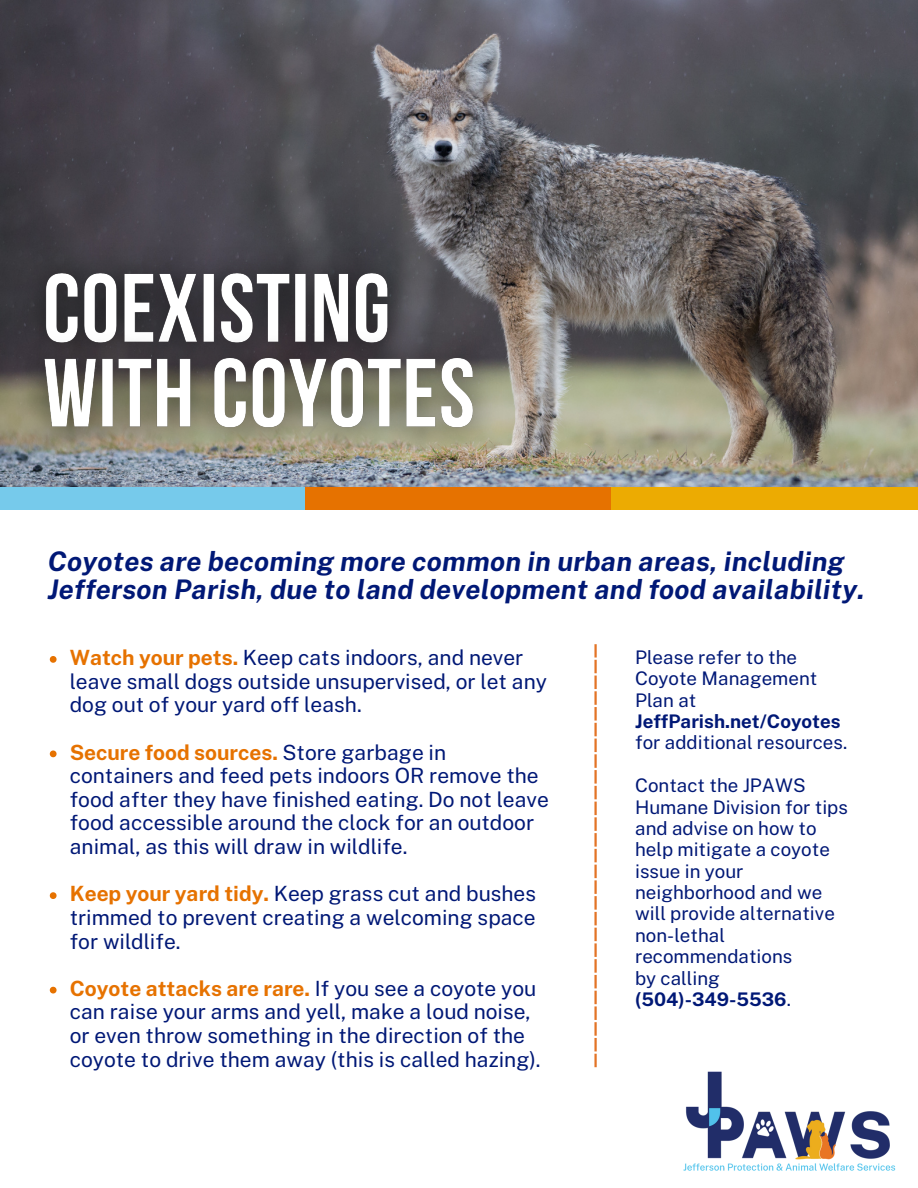
<style>
.page{position:relative;width:918px;height:1188px;background:#fff}
.page>*{position:absolute;margin:0;border:0;box-sizing:border-box;transform-origin:0 0}
.t1{font:italic 700 27px/28.2px "Public Sans";letter-spacing:.01em;color:#001876}
.t2{font:21px/23.7px "Public Sans";color:#001876}
.t3{font:18.75px/21.3px "Public Sans";color:#001876}
.t4{font:700 18.75px "Public Sans";color:#001876}
.s1{font-weight:700;color:#e67200}
.s2{font-weight:700}
.s3{font-weight:400}
</style>
<div class="page">
<img style="left:683px;top:1071px;width:213px;height:100px">
<svg style="left:594px;top:1038px;width:3px;height:29px"></svg>
<hr style="left:594px;top:1022px;width:3px;height:14px;background:#e37426">
<hr style="left:594px;top:1006px;width:3px;height:14px;background:#e37426">
<svg style="left:594px;top:975px;width:3px;height:29px"></svg>
<hr style="left:594px;top:959px;width:3px;height:14px;background:#e37426">
<hr style="left:594px;top:943px;width:3px;height:14px;background:#e37426">
<svg style="left:594px;top:912px;width:3px;height:29px"></svg>
<hr style="left:594px;top:896px;width:3px;height:14px;background:#e37426">
<hr style="left:594px;top:880px;width:3px;height:14px;background:#e37426">
<svg style="left:594px;top:849px;width:3px;height:29px"></svg>
<hr style="left:594px;top:833px;width:3px;height:14px;background:#e37426">
<hr style="left:594px;top:817px;width:3px;height:14px;background:#e37426">
<svg style="left:594px;top:786px;width:3px;height:29px"></svg>
<hr style="left:594px;top:770px;width:3px;height:14px;background:#e37426">
<hr style="left:594px;top:754px;width:3px;height:14px;background:#e37426">
<svg style="left:594px;top:723px;width:3px;height:29px"></svg>
<hr style="left:594px;top:707px;width:3px;height:14px;background:#e37426">
<hr style="left:594px;top:691px;width:3px;height:14px;background:#e37426">
<svg style="left:594px;top:660px;width:3px;height:29px"></svg>
<hr style="left:594px;top:644px;width:3px;height:14px;background:#e37426">
<div style="left:0;top:461px;width:306px;height:48px;background:#76caeb"></div>
<div style="left:306px;top:461px;width:306px;height:48px;background:#e67200"></div>
<div style="left:612px;top:461px;width:306px;height:48px;background:#ecab02"></div>
<img style="left:0;top:0;width:918px;height:487px">
<svg style="left:50px;top:656px;width:7px;height:7px"></svg>
<svg style="left:50px;top:751px;width:7px;height:6px"></svg>
<svg style="left:50px;top:892px;width:7px;height:7px"></svg>
<svg style="left:50px;top:987px;width:7px;height:7px"></svg>
<img style="left:2px;top:233px;width:517px;height:265px">
<p class="t1" style="left:48px;top:547px;width:818px">Coyotes are becoming more common in urban areas, including<br>Jefferson Parish, due to land development and food availability.</p>
<p class="t2" style="left:70px;top:646px;width:479px"><span class="s1">Watch your pets.</span> Keep cats indoors, and never leave small dogs outside unsupervised, or let any dog out of your yard off leash.</p>
<p class="t2" style="left:70px;top:740px;width:481px"><span class="s1">Secure food sources.</span> Store garbage in containers and feed pets indoors OR remove the food after they have finished eating. Do not leave food accessible around the clock for an outdoor animal, as this will draw in wildlife.</p>
<p class="t2" style="left:70px;top:882px;width:468px;text-align:justify"><span class="s1">Keep your yard tidy.</span> Keep grass cut and bushes trimmed to prevent creating a welcoming space for wildlife.</p>
<p class="t2" style="left:70px;top:976px;width:472px"><span class="s1">Coyote attacks are rare.</span> If you see a coyote you can raise your arms and yell, make a loud noise, or even throw something in the direction of the coyote to drive them away (this is called hazing).</p>
<p class="t3" style="left:635px;top:646px;width:214px">Please refer to the<br>Coyote Management<br>Plan at<br><span class="s2">JeffParish.net/Coyotes </span>for additional resources.</p>
<p class="t3" style="left:635px;top:775px;width:214px">Contact the JPAWS<br>Humane Division for tips and advise on how to help mitigate a coyote issue in your neighborhood and we will provide alternative non-lethal recommendations</p>
<p class="t3" style="left:635px;top:967px;width:86px">by calling</p>
<p class="t4" style="left:635px;top:988px;width:157px">(504)-349-5536<span class="s3">.</span></p>
</div>
